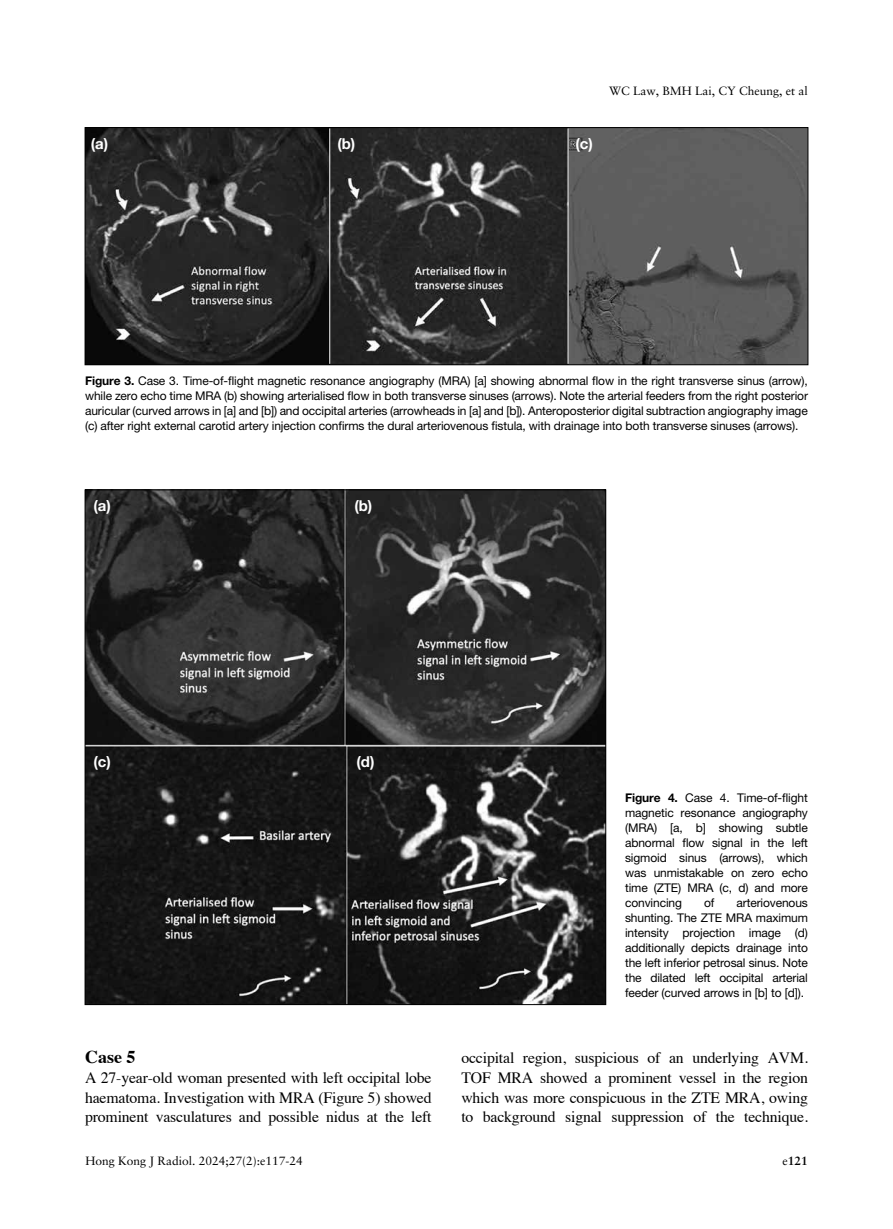
<style>
.page{position:relative;width:893px;height:1229px;background:#fff}
.page>*{position:absolute;margin:0;border:0;box-sizing:border-box;transform-origin:0 0}
.t1{font:700 18px "Times";color:#000}
.t2{font:15.75px/19.6px "Times";letter-spacing:-.01em;color:#000;text-align:justify}
.t3{font:700 15px "Helvetica Neue";color:#fff}
.t4{font:12px/15px "Helvetica Neue";letter-spacing:-.01em;color:#000;text-align:justify}
.t5{font:12px "Sabon";color:#000}
.t6{font:700 12px "Sabon";color:#000}
.s1{font-weight:700}
.s2{font-weight:400}
</style>
<div class="page">
<img style="left:87px;top:491px;width:517px;height:512px">
<img style="left:87px;top:129px;width:719px;height:234px">
<div style="left:85px;top:127px;width:723px;height:238px;border:1px solid #000"></div>
<hr style="left:329px;top:128px;width:1px;height:236px;background:#fff">
<hr style="left:568px;top:128px;width:1px;height:236px;background:#fff">
<p class="t3" style="left:91px;top:134px;width:19px">(a)</p>
<p class="t3" style="left:337px;top:134px;width:20px">(b)</p>
<p class="t3" style="left:575px;top:134px;width:19px">(c)</p>
<p class="t5" style="left:609px;top:84px;width:200px">WC Law, BMH Lai, CY Cheung, et al</p>
<p class="t4" style="left:85px;top:373px;width:724px"><span class="s1">Figure 3.</span> Case 3. Time-of-flight magnetic resonance angiography (MRA) [a] showing abnormal flow in the right transverse sinus (arrow), while zero echo time MRA (b) showing arterialised flow in both transverse sinuses (arrows). Note the arterial feeders from the right posterior auricular (curved arrows in [a] and [b]) and occipital arteries (arrowheads in [a] and [b]). Anteroposterior digital subtraction angiography image (c) after right external carotid artery injection confirms the dural arteriovenous fistula, with drainage into both transverse sinuses (arrows).</p>
<p class="t3" style="left:94px;top:497px;width:19px">(a)</p>
<p class="t3" style="left:354px;top:497px;width:20px">(b)</p>
<p class="t3" style="left:94px;top:752px;width:19px">(c)</p>
<p class="t3" style="left:356px;top:752px;width:20px">(d)</p>
<h1 class="t1" style="left:85px;top:1040px;width:52px">Case 5</h1>
<h2 class="t2" style="left:85px;top:1066px;width:348px">A 27-year-old woman presented with left occipital lobe haematoma. Investigation with MRA (Figure 5) showed prominent vasculatures and possible nidus at the left</h2>
<p class="t4" style="left:625px;top:790px;width:184px"><span class="s1">Figure 4.</span> Case 4. Time-of-flight magnetic resonance angiography (MRA) [a, b] showing subtle abnormal flow signal in the left sigmoid sinus (arrows), which was unmistakable on zero echo time (ZTE) MRA (c, d) and more convincing</p>
<p class="t4" style="left:704px;top:895px;width:12px">of</p>
<p class="t4" style="left:625px;top:895px;width:184px;text-indent:111px">arteriovenous shunting. The ZTE MRA maximum intensity projection image (d) additionally depicts drainage into the left inferior petrosal sinus. Note the dilated left occipital arterial feeder (curved arrows in [b] to [d]).</p>
<h2 class="t2" style="left:461px;top:1047px;width:348px">occipital region, suspicious of an underlying AVM.<br>TOF MRA showed a prominent vessel in the region which was more conspicuous in the ZTE MRA, owing to background signal suppression of the technique.</h2>
<p class="t5" style="left:85px;top:1153px;width:219px">Hong Kong J Radiol. 2024;27(2):e117-24</p>
<p class="t6" style="left:782px;top:1153px;width:27px"><span class="s2">e</span>121</p>
</div>
